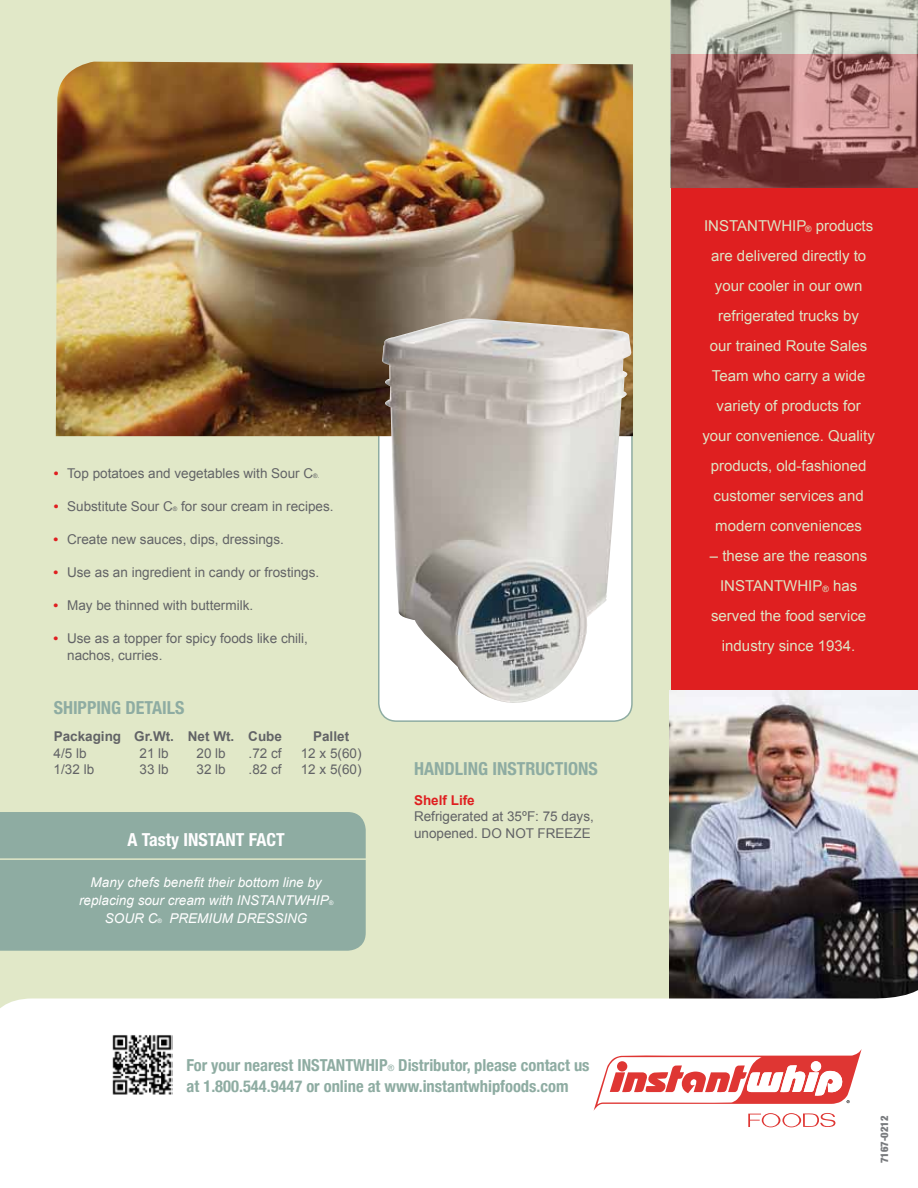
<style>
.page{position:relative;width:918px;height:1188px;background:#fff}
.page>*{position:absolute;margin:0;border:0;box-sizing:border-box;transform-origin:0 0}
.t1{font:700 condensed 18px "Helvetica Neue";color:#8eaca2}
.t2{font:700 condensed 18px "Helvetica Neue";color:#fffeff}
.t3{font:700 condensed 16.5px/21px "Helvetica Neue";color:#8eaca2}
.t4{font:15px/30px "Arial";color:#dde5c5;text-align:center}
.t5{font:13.5px/16.5px "Arial";color:#626366}
.t6{font:italic 13.5px/18px "Arial";color:#fff;text-align:center}
.t7{font:700 13.5px "Arial";color:#626366}
.t8{font:700 13.5px "Arial";color:#df1f20}
.t9{font:900 condensed 10.5px "Helvetica Neue";color:#797b7e}
.s1{font-weight:700;color:#df1f20}
.s2{font-size:6.15px}
.s3{font-style:normal;font-size:6.15px}
.s4{font-family:"Arial";font-weight:400;font-stretch:normal;font-size:8.7px}
.s5{font-size:8.7px}
</style>
<div class="page">
<div style="left:0;top:0;width:918px;height:1068px;background:#e1e8c8"></div>
<div style="left:379px;top:299px;width:253px;height:422px;background:#fff;border-radius:18px"></div>
<img style="left:56px;top:62px;width:577px;height:374px">
<div style="left:0;top:812px;width:366px;height:139px;background:#8eaca2"></div>
<hr style="left:0;top:858px;width:403px;height:2px;background:#e1e8c8">
<div style="left:671px;top:54px;width:247px;height:970px;background:#df1f20"></div>
<img style="left:671px;top:0;width:247px;height:188px">
<img style="left:670px;top:691px;width:248px;height:283px">
<svg style="left:0;top:974px;width:918px;height:94px;fill:#fff"></svg>
<img style="left:112px;top:1034px;width:61px;height:61px">
<svg style="left:594px;top:1049px;width:268px;height:78px"></svg>
<img style="left:382px;top:319px;width:249px;height:384px">
<p class="t5" style="left:54px;top:465px;width:267px"><span class="s1">•</span> Top potatoes and vegetables with Sour C<span class="s2">®.</span></p>
<p class="t5" style="left:54px;top:498px;width:281px"><span class="s1">•</span> Substitute Sour C<span class="s2">®</span> for sour cream in recipes.</p>
<p class="t5" style="left:54px;top:531px;width:232px"><span class="s1">•</span> Create new sauces, dips, dressings.</p>
<p class="t5" style="left:54px;top:564px;width:267px"><span class="s1">•</span> Use as an ingredient in candy or frostings.</p>
<p class="t5" style="left:54px;top:597px;width:201px"><span class="s1">•</span> May be thinned with buttermilk.</p>
<p class="t5" style="left:67px;top:630px;width:242px;text-indent:-14px"><span class="s1">•</span> Use as a topper for spicy foods like chili, nachos, curries.</p>
<h1 class="t1" style="left:54px;top:697px;width:132px">SHIPPING DETAILS</h1>
<p class="t7" style="left:54px;top:728px;width:230px">Packaging Gr.Wt. Net Wt. Cube</p>
<p class="t7" style="left:313px;top:728px;width:38px">Pallet</p>
<p class="t5" style="left:54px;top:745px;width:35px">4/5 lb</p>
<p class="t5" style="left:140px;top:745px;width:31px">21 lb</p>
<p class="t5" style="left:197px;top:745px;width:31px">20 lb</p>
<p class="t5" style="left:249px;top:745px;width:35px">.72 cf</p>
<p class="t5" style="left:301px;top:745px;width:62px">12 x 5(60)</p>
<p class="t5" style="left:54px;top:761px;width:42px">1/32 lb</p>
<p class="t5" style="left:140px;top:761px;width:31px">33 lb</p>
<p class="t5" style="left:197px;top:761px;width:31px">32 lb</p>
<p class="t5" style="left:249px;top:761px;width:35px">.82 cf</p>
<p class="t5" style="left:301px;top:761px;width:62px">12 x 5(60)</p>
<h1 class="t2" style="left:128px;top:829px;width:159px">A Tasty INSTANT FACT</h1>
<p class="t6" style="left:79px;top:874px;width:256px">Many chefs benefit their bottom line by replacing sour cream with Instantwhip<span class="s2">®<br></span>Sour C<span class="s3">®</span> Premium Dressing</p>
<h1 class="t1" style="left:414px;top:757px;width:185px">HANDLING INSTRUCTIONS</h1>
<p class="t8" style="left:414px;top:791px;width:62px">Shelf Life</p>
<p class="t5" style="left:414px;top:808px;width:181px">Refrigerated at 35ºF: 75 days, unopened. DO NOT FREEZE</p>
<p class="t3" style="left:187px;top:1053px;width:404px">For your nearest INSTANTWHIP<span class="s4">®</span> Distributor, please contact us at 1.800.544.9447 or online at www.instantwhipfoods.com</p>
<p class="t4" style="left:702px;top:211px;width:174px">INSTANTWHIP<span class="s5">®</span> products are delivered directly to your cooler in our own refrigerated trucks by<br>our trained Route Sales<br>Team who carry a wide variety of products for your convenience. Quality products, old-fashioned customer services and modern conveniences</p>
<p class="t4" style="left:710px;top:541px;width:159px">– these are the reasons<br>INSTANTWHIP<span class="s5">®</span> has served the food service industry since 1934.</p>
<p class="t9" style="left:878px;top:1163px;width:49px;rotate:-90deg">7167-0212</p>
</div>
